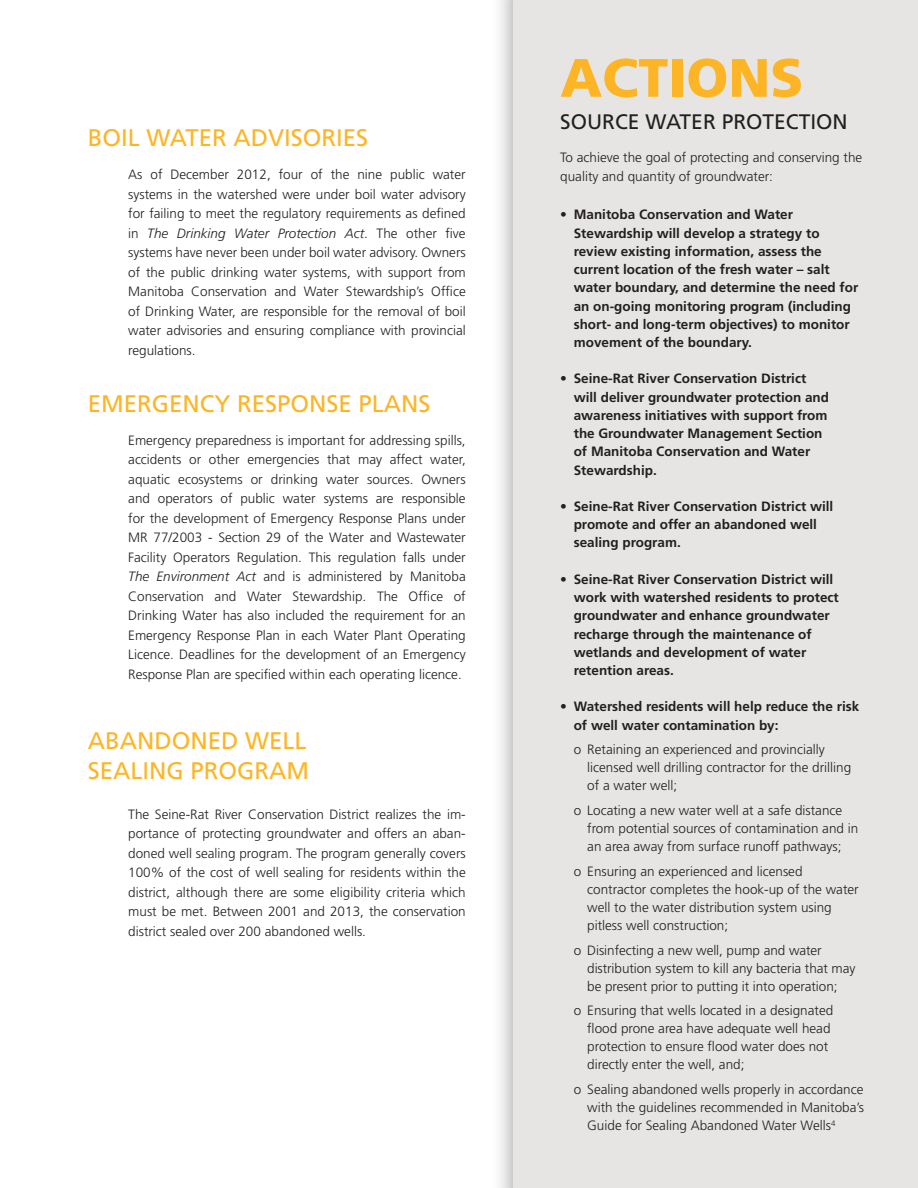
<style>
.page{position:relative;width:918px;height:1188px;background:#fff}
.page>*{position:absolute;margin:0;border:0;box-sizing:border-box;transform-origin:0 0}
.Subhead_-_Goal_1{font:900 54px "Frutiger";color:#fdb525}
.Subhead_-_Goal_1-2{font:24px/30px "Frutiger";color:#fdb525}
.Subhead_-_Goal_1-3{font:21px "Frutiger";color:#231f20}
.Bullets_Level_2{font:300 13.5px/19.5px "Frutiger";color:#231f20}
.Bullets{font:700 13.5px/18.3px "Frutiger";color:#231f20}
.s1{font-style:italic}
</style>
<div class="page">
<div style="left:491px;top:0;width:427px;height:1188px;background:#231f20;opacity:.4"></div>
<div style="left:513px;top:0;width:405px;height:1188px;background:#e7e5e4"></div>
<p class="Subhead_-_Goal_1-2" style="left:88px;top:123px;width:282px">BOIL WATER ADVISORIES</p>
<p class="Bullets_Level_2" style="left:128px;top:165px;width:339px;text-align:justify">As of December 2012, four of the nine public water systems in the watershed were under boil water advisory for failing to meet the regulatory requirements as defined in <span class="s1">The Drinking Water Protection Act</span>. The other five systems have never been under boil water advisory. Owners of the public drinking water systems, with support from Manitoba Conservation and Water Stewardship’s Office of Drinking Water, are responsible for the removal of boil water advisories and ensuring compliance with provincial regulations.</p>
<p class="Subhead_-_Goal_1-2" style="left:88px;top:389px;width:344px">EMERGENCY RESPONSE PLANS</p>
<p class="Bullets_Level_2" style="left:128px;top:431px;width:339px;text-align:justify">Emergency preparedness is important for addressing spills, accidents or other emergencies that may affect water, aquatic ecosystems or drinking water sources. Owners and operators of public water systems are responsible for the development of Emergency Response Plans under MR 77/2003 - Section 29 of the Water and Wastewater Facility Operators Regulation. This regulation falls under <span class="s1">The Environment Act</span> and is administered by Manitoba Conservation and Water Stewardship. The Office of Drinking Water has also included the requirement for an Emergency Response Plan in each Water Plant Operating Licence. Deadlines for the development of an Emergency Response Plan are specified within each operating licence.</p>
<p class="Subhead_-_Goal_1-2" style="left:88px;top:726px;width:223px">ABANDONED WELL<br>SEALING PROGRAM</p>
<p class="Bullets_Level_2" style="left:128px;top:805px;width:339px;text-align:justify">The Seine-Rat River Conservation District realizes the im&shy;portance of protecting groundwater and offers an aban&shy;doned well sealing program. The program generally covers 100% of the cost of well sealing for residents within the district, although there are some eligibility criteria which must be met. Between 2001 and 2013, the conservation district sealed over 200 abandoned wells.</p>
<p class="Subhead_-_Goal_1" style="left:560px;top:45px;width:245px">ACTIONS</p>
<p class="Subhead_-_Goal_1-3" style="left:560px;top:109px;width:289px">SOURCE WATER PROTECTION</p>
<p class="Bullets_Level_2" style="left:560px;top:148px;width:304px">To achieve the goal of protecting and conserving the quality and quantity of groundwater:</p>
<p class="Bullets" style="left:574px;top:206px;width:286px;text-indent:-14px">• Manitoba Conservation and Water Stewardship will develop a strategy to review existing information, assess the current location of the fresh water – salt water boundary, and determine the need for an on-going monitoring program (including short- and long-term objectives) to monitor movement of the boundary.</p>
<p class="Bullets" style="left:574px;top:370px;width:257px;text-indent:-14px">• Seine-Rat River Conservation District will deliver groundwater protection and awareness initiatives with support from the Groundwater Management Section of Manitoba Conservation and Water Stewardship.</p>
<p class="Bullets" style="left:574px;top:497px;width:261px;text-indent:-14px">• Seine-Rat River Conservation District will promote and offer an abandoned well sealing program.</p>
<p class="Bullets" style="left:574px;top:570px;width:267px;text-indent:-14px">• Seine-Rat River Conservation District will work with watershed residents to protect groundwater and enhance groundwater recharge through the maintenance of wetlands and development of water retention areas.</p>
<p class="Bullets" style="left:574px;top:698px;width:287px;text-indent:-14px">• Watershed residents will help reduce the risk of well water contamination by:</p>
<p class="Bullets_Level_2" style="left:587px;top:741px;width:266px;line-height:18px;text-indent:-14px">o Retaining an experienced and provincially licensed well drilling contractor for the drilling of a water well;</p>
<p class="Bullets_Level_2" style="left:587px;top:802px;width:273px;line-height:18px;text-indent:-14px">o Locating a new water well at a safe distance from potential sources of contamination and in an area away from surface runoff pathways;</p>
<p class="Bullets_Level_2" style="left:587px;top:862px;width:273px;line-height:18px;text-indent:-14px">o Ensuring an experienced and licensed contractor completes the hook-up of the water well to the water distribution system using pitless well construction;</p>
<p class="Bullets_Level_2" style="left:587px;top:941px;width:270px;line-height:18px;text-indent:-14px">o Disinfecting a new well, pump and water distribution system to kill any bacteria that may be present prior to putting it into operation;</p>
<p class="Bullets_Level_2" style="left:587px;top:1002px;width:248px;line-height:18px;text-indent:-14px">o Ensuring that wells located in a designated flood prone area have adequate well head protection to ensure flood water does not directly enter the well, and;</p>
<p class="Bullets_Level_2" style="left:587px;top:1081px;width:278px;line-height:18px;text-align:justify;text-indent:-14px">o Sealing abandoned wells properly in accordance with the guidelines recommended in Manitoba’s Guide for Sealing Abandoned Water Wells<sup>4</sup></p>
</div>
